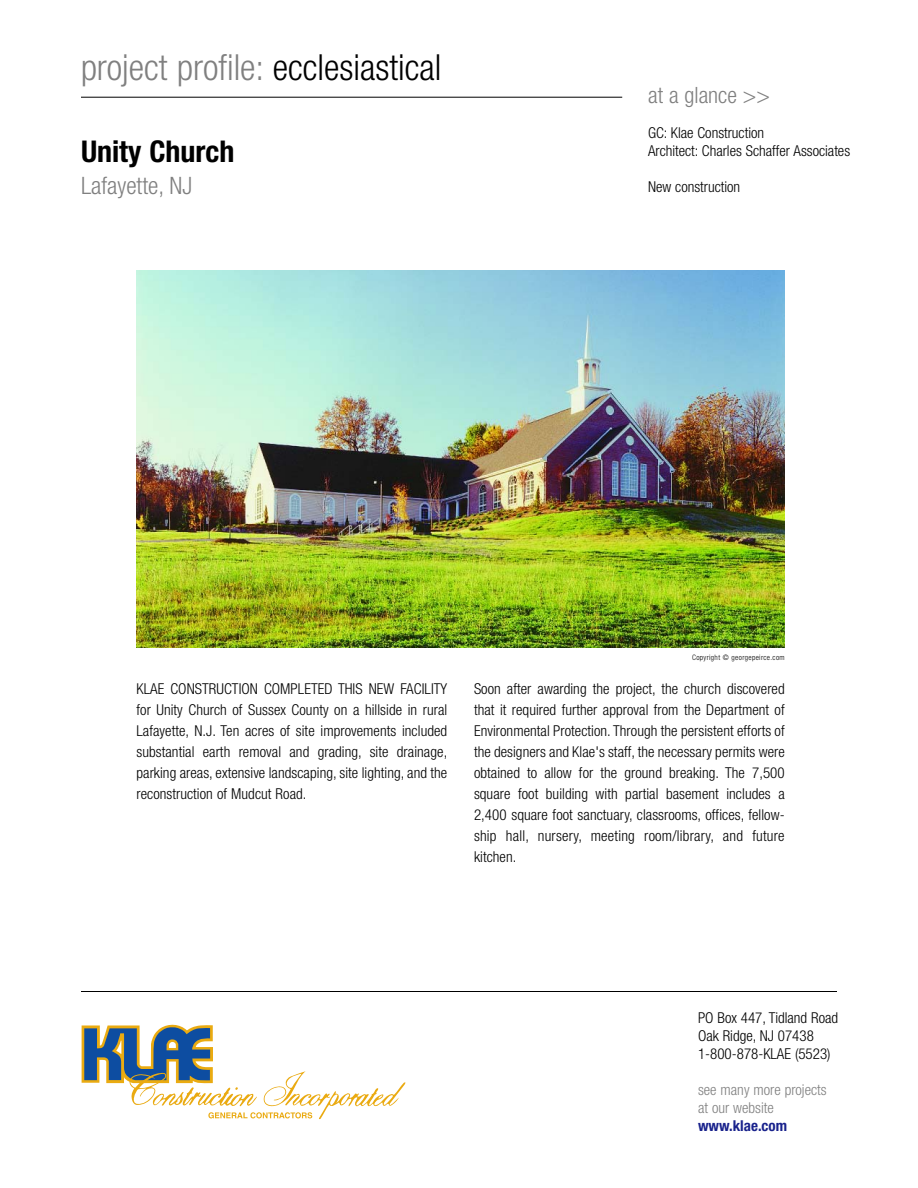
<style>
.page{position:relative;width:918px;height:1188px;background:#fff}
.page>*{position:absolute;margin:0;border:0;box-sizing:border-box;transform-origin:0 0}
.t1{font:300 condensed 36px "Helvetica Neue";color:#808080}
.t2{font:700 condensed 30px "Helvetica Neue";color:#000}
.t3{font:300 condensed 24px "Helvetica Neue";color:#808080}
.t4{font:300 condensed 22.5px "Helvetica Neue";color:#808080}
.t5{font:300 condensed 15px/21px "Helvetica Neue";color:#000}
.t6{font:300 condensed 15px/18px "Helvetica Neue";color:#808080}
.t7{font:700 condensed 15px "Helvetica Neue";color:#19228c}
.t8{font:300 condensed 7.5px "Helvetica Neue";letter-spacing:.05em;color:#000}
.s1{color:#000}
</style>
<div class="page">
<hr style="left:81px;top:97px;width:541px;height:1px;background:#000">
<hr style="left:81px;top:991px;width:756px;height:1px;background:#000">
<img style="left:136px;top:270px;width:648px;height:378px">
<svg style="left:82px;top:1025px;width:324px;height:94px"></svg>
<h1 class="t1" style="left:81px;top:54px;width:362px">project profile: <span class="s1">ecclesiastical</span></h1>
<h2 class="t2" style="left:81px;top:141px;width:155px">Unity Church</h2>
<h3 class="t3" style="left:81px;top:177px;width:113px">Lafayette, NJ</h3>
<h3 class="t4" style="left:648px;top:87px;width:123px">at a glance &gt;&gt;</h3>
<p class="t5" style="left:648px;top:125px;width:204px;line-height:18px">GC: Klae Construction<br>Architect: Charles Schaffer Associates</p>
<p class="t5" style="left:648px;top:178px;width:94px">New construction</p>
<p class="t8" style="left:692px;top:655px;width:94px">Copyright © georgepeirce.com</p>
<p class="t5" style="left:136px;top:679px;width:312px;text-align:justify">KLAE CONSTRUCTION COMPLETED THIS NEW FACILITY for Unity Church of Sussex County on a hillside in rural Lafayette, N.J. Ten acres of site improvements included substantial earth removal and grading, site drainage, parking areas, extensive landscaping, site lighting, and the reconstruction of Mudcut Road.</p>
<p class="t5" style="left:474px;top:679px;width:312px;text-align:justify">Soon after awarding the project, the church discovered that it required further approval from the Department of Environmental Protection. Through the persistent efforts of the designers and Klae's staff, the necessary permits were obtained to allow for the ground breaking. The 7,500 square foot building with partial basement includes a 2,400 square foot sanctuary, classrooms, offices, fellow&shy;ship hall, nursery, meeting room/library, and future kitchen.</p>
<p class="t5" style="left:698px;top:1010px;width:142px;line-height:18px">PO Box 447, Tidland Road<br>Oak Ridge, NJ 07438<br>1-800-878-KLAE (5523)</p>
<p class="t6" style="left:698px;top:1082px;width:130px">see many more projects at our website</p>
<p class="t7" style="left:698px;top:1121px;width:91px">www.klae.com</p>
</div>
